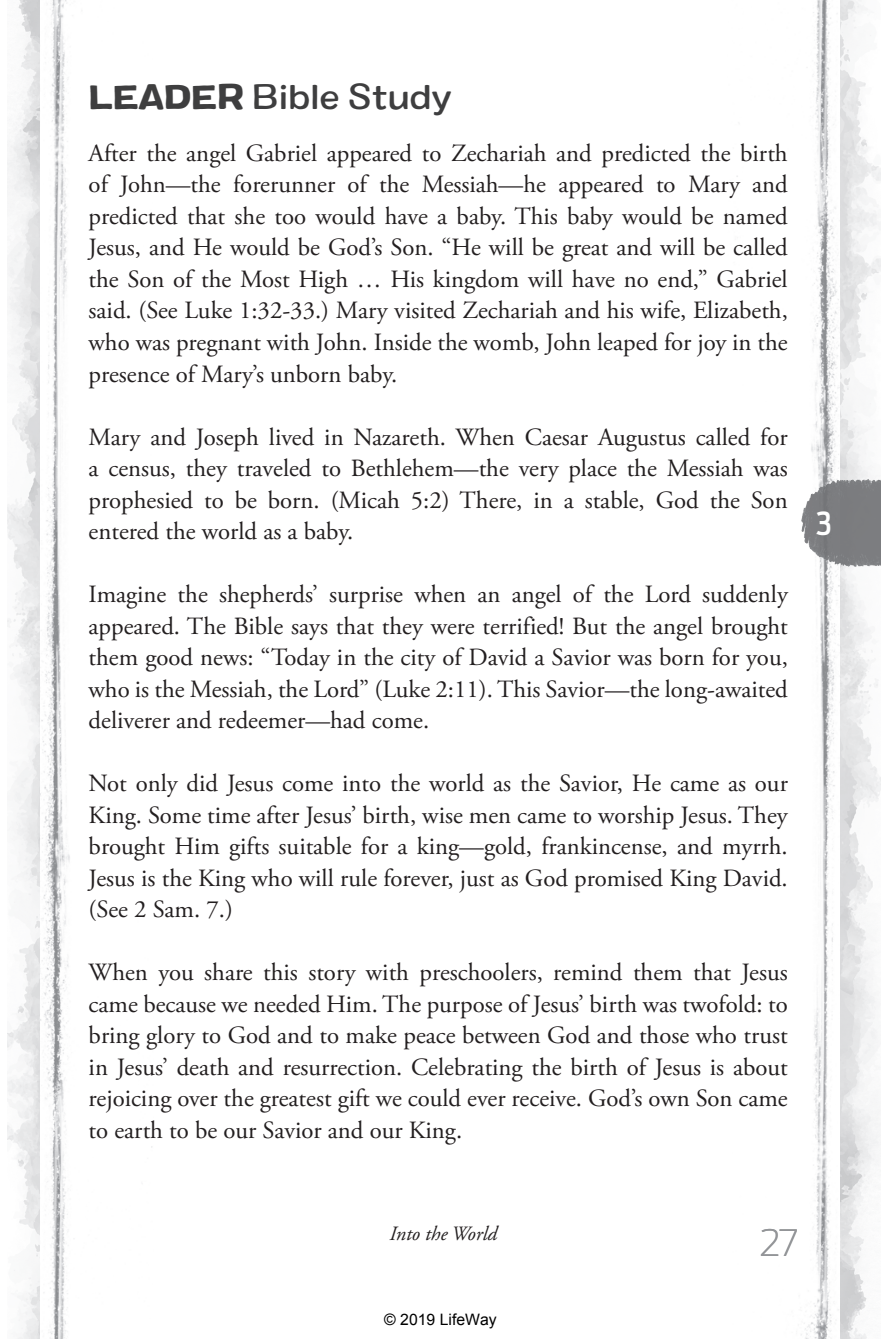
<style>
.page{position:relative;width:881px;height:1343px;background:#fff}
.page>*{position:absolute;margin:0;border:0;box-sizing:border-box;transform-origin:0 0}
.t1{font:200 36px "Antenna";color:#939598}
.t2{font:500 expanded 33.75px "Colby";letter-spacing:-.015em;color:#3e3e3f}
.t3{font:500 31.5px "Antenna Cond";color:#fff}
.t4{font:24.75px/31.5px "Adobe Garamond Pro";color:#231f20;text-align:justify}
.t5{font:italic 20.25px "Adobe Garamond Pro";color:#231f20}
.t6{font:15.75px "Arial";color:#000}
.s1{font-family:"Colby Ex Bld";font-weight:400;font-stretch:normal}
</style>
<div class="page">
<img style="left:839px;top:0;width:41px;height:1338px">
<img style="left:728px;top:0;width:111px;height:1338px">
<img style="left:8px;top:0;width:32px;height:1338px">
<img style="left:40px;top:0;width:112px;height:1338px">
<img style="left:793px;top:475px;width:87px;height:95px">
<h2 class="t2" style="left:89px;top:75px;width:365px"><span class="s1">LEADER</span> Bible Study</h2>
<p class="t4" style="left:89px;top:138px;width:700px">After the angel Gabriel appeared to Zechariah and predicted the birth of John—the forerunner of the Messiah—he appeared to Mary and predicted that she too would have a baby. This baby would be named Jesus, and He would be God’s Son. “He will be great and will be called the Son of the Most High … His kingdom will have no end,” Gabriel said. (See Luke 1:32-33.) Mary visited Zechariah and his wife, Elizabeth, who was pregnant with John. Inside the womb, John leaped for joy in the presence of Mary’s unborn baby.</p>
<p class="t4" style="left:89px;top:422px;width:700px">Mary and Joseph lived in Nazareth. When Caesar Augustus called for a census, they traveled to Bethlehem—the very place the Messiah was prophesied to be born. (Micah 5:2) There, in a stable, God the Son entered the world as a baby.</p>
<p class="t4" style="left:89px;top:579px;width:700px">Imagine the shepherds’ surprise when an angel of the Lord suddenly appeared. The Bible says that they were terrified! But the angel brought them good news: “Today in the city of David a Savior was born for you, who is the Messiah, the Lord” (Luke 2:11). This Savior—the long-awaited deliverer and redeemer—had come.</p>
<p class="t4" style="left:89px;top:768px;width:700px">Not only did Jesus come into the world as the Savior, He came as our King. Some time after Jesus’ birth, wise men came to worship Jesus. They brought Him gifts suitable for a king—gold, frankincense, and myrrh.<br>Jesus is the King who will rule forever, just as God promised King David. (See 2 Sam. 7.)</p>
<p class="t4" style="left:89px;top:957px;width:700px">When you share this story with preschoolers, remind them that Jesus came because we needed Him. The purpose of Jesus’ birth was twofold: to bring glory to God and to make peace between God and those who trust in Jesus’ death and resurrection. Celebrating the birth of Jesus is about rejoicing over the greatest gift we could ever receive. God’s own Son came to earth to be our Savior and our King.</p>
<p class="t3" style="left:815px;top:504px;width:18px">3</p>
<p class="t5" style="left:389px;top:1220px;width:109px">Into the World</p>
<p class="t6" style="left:384px;top:1308px;width:114px">© 2019 LifeWay</p>
<h1 class="t1" style="left:759px;top:1221px;width:39px">27</h1>
</div>
